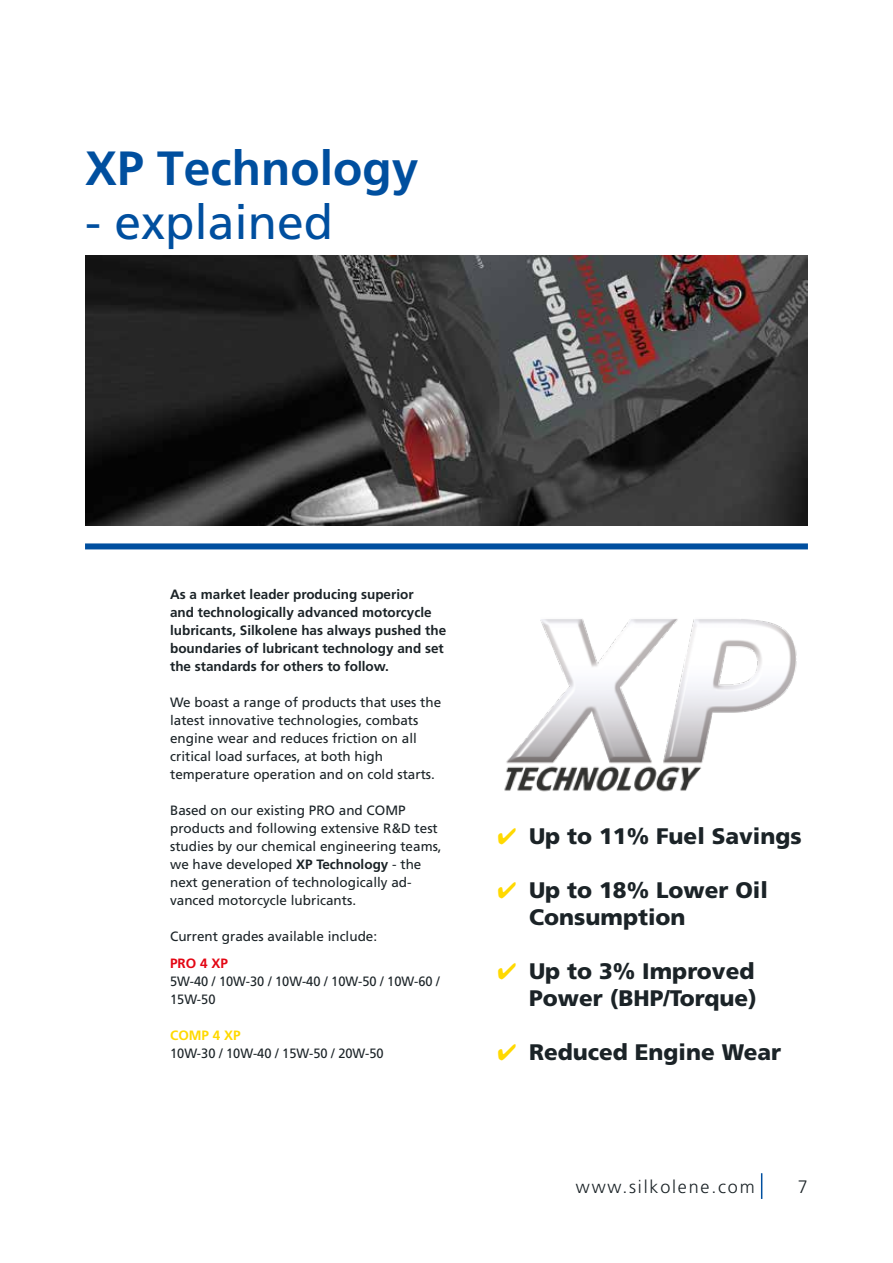
<style>
.page{position:relative;width:893px;height:1263px;background:#fff}
.page>*{position:absolute;margin:0;border:0;box-sizing:border-box;transform-origin:0 0}
.t1{font:700 48px "Frutiger LT Std";color:#004f9f}
.t2{font:48px "Frutiger LT Std";color:#004f9f}
.t3{font:900 22.5px/27px "Frutiger LT Std";color:#1b2327}
.t4{font:300 18px "Frutiger LT Std";letter-spacing:.1em;color:#1b2327}
.t5{font:13.5px/18px "Frutiger LT Std";color:#1b2327}
.t6{font:700 13.5px/18px "Frutiger LT Std";color:#1b2327}
.t7{font:13.5px/18px "Frutiger LT Std";color:#1b2327;scale:.95 1}
.t8{font:700 13.5px "Frutiger LT Std";color:#ffd900}
.t9{font:700 13.5px "Frutiger LT Std";color:#e30613}
.s1{font-weight:700}
.s2{color:#ffd900}
</style>
<div class="page">
<div style="left:85px;top:543px;width:723px;height:6px;background:#004f9f"></div>
<svg style="left:761px;top:1173px;width:1px;height:26px"></svg>
<img style="left:85px;top:255px;width:723px;height:270px">
<img style="left:504px;top:619px;width:293px;height:173px">
<h1 class="t1" style="left:85px;top:140px;width:335px">XP Technology</h1>
<h1 class="t2" style="left:85px;top:194px;width:250px">- explained</h1>
<p class="t6" style="left:170px;top:585px;width:278px">As a market leader producing superior<br>and technologically advanced motorcycle lubricants, Silkolene has always pushed the boundaries of lubricant technology and set the standards for others to follow.</p>
<p class="t5" style="left:170px;top:693px;width:273px">We boast a range of products that uses the latest innovative technologies, combats engine wear and reduces friction on all critical load surfaces, at both high temperature operation and on cold starts.</p>
<p class="t5" style="left:170px;top:801px;width:273px">Based on our existing PRO and COMP products and following extensive R&amp;D test studies by our chemical engineering teams, we have developed <span class="s1">XP Technology</span> - the next generation of technologically ad&shy;vanced motorcycle lubricants.</p>
<p class="t5" style="left:170px;top:927px;width:209px">Current grades available include:</p>
<p class="t9" style="left:170px;top:955px;width:59px">PRO 4 XP</p>
<p class="t7" style="left:170px;top:972px;width:285px">5W-40 / 10W-30 / 10W-40 / 10W-50 / 10W-60 /<br>15W-50</p>
<p class="t8" style="left:170px;top:1027px;width:72px">COMP 4 XP</p>
<p class="t7" style="left:170px;top:1044px;width:226px">10W-30 / 10W-40 / 15W-50 / 20W-50</p>
<h2 class="t3" style="left:497px;top:823px;width:306px"><span class="s2">✔</span> Up to 11% Fuel Savings</h2>
<h2 class="t3" style="left:529px;top:877px;width:240px;text-indent:-32px"><span class="s2">✔</span> Up to 18% Lower Oil<br>Consumption</h2>
<h2 class="t3" style="left:497px;top:958px;width:261px;text-align:right"><span class="s2">✔</span> Up to 3% Improved<br>Power (BHP/Torque)</h2>
<h2 class="t3" style="left:497px;top:1039px;width:285px"><span class="s2">✔</span> Reduced Engine Wear</h2>
<h3 class="t4" style="left:576px;top:1176px;width:180px">www.silkolene.com</h3>
<h3 class="t4" style="left:798px;top:1176px;width:12px">7</h3>
</div>
